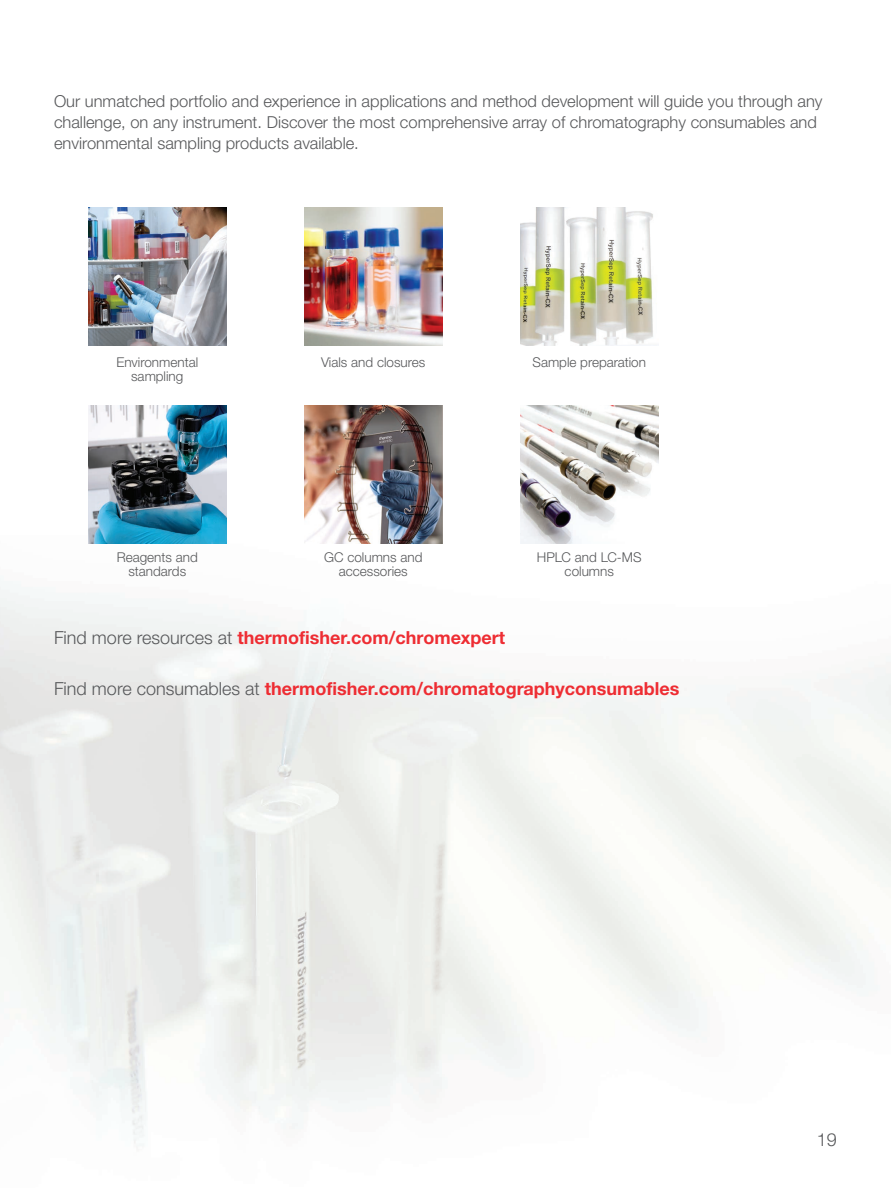
<style>
.page{position:relative;width:891px;height:1188px;background:#fff}
.page>*{position:absolute;margin:0;border:0;box-sizing:border-box;transform-origin:0 0}
.t1{font:700 18px "Helvetica Neue LTW1 G";color:#ee2d33}
.t2{font:300 18px "Helvetica Neue LTW1 G";color:#57585a}
.t3{font:300 16.5px/21px "Helvetica Neue LTW1 G";color:#57585a}
.t4{font:300 13.5px/13.5px "Helvetica Neue LTW1 G";color:#57585a;text-align:center}
.s1{font-weight:300;color:#57585a}
</style>
<div class="page">
<img style="left:0;top:536px;width:891px;height:608px">
<img style="left:88px;top:207px;width:138px;height:138px">
<img style="left:304px;top:207px;width:138px;height:138px">
<img style="left:520px;top:207px;width:133px;height:138px">
<img style="left:88px;top:405px;width:138px;height:138px">
<img style="left:304px;top:405px;width:138px;height:138px">
<img style="left:520px;top:405px;width:138px;height:138px">
<p class="t3" style="left:54px;top:90px;width:770px">Our unmatched portfolio and experience in applications and method development will guide you through any challenge, on any instrument. Discover the most comprehensive array of chromatography consumables and environmental sampling products available.</p>
<p class="t4" style="left:116px;top:356px;width:83px">Environmental sampling</p>
<p class="t4" style="left:321px;top:356px;width:106px">Vials and closures</p>
<p class="t4" style="left:533px;top:356px;width:115px">Sample preparation</p>
<p class="t4" style="left:117px;top:550px;width:83px">Reagents and standards</p>
<p class="t4" style="left:324px;top:550px;width:100px">GC columns and accessories</p>
<p class="t4" style="left:537px;top:550px;width:106px">HPLC and LC-MS columns</p>
<p class="t1" style="left:54px;top:626px;width:453px"><span class="s1">Find more resources at</span> thermofisher.com/chromexpert</p>
<p class="t1" style="left:54px;top:677px;width:627px"><span class="s1">Find more consumables at</span> thermofisher.com/chromatographyconsumables</p>
<p class="t2" style="left:817px;top:1129px;width:22px">19</p>
</div>
